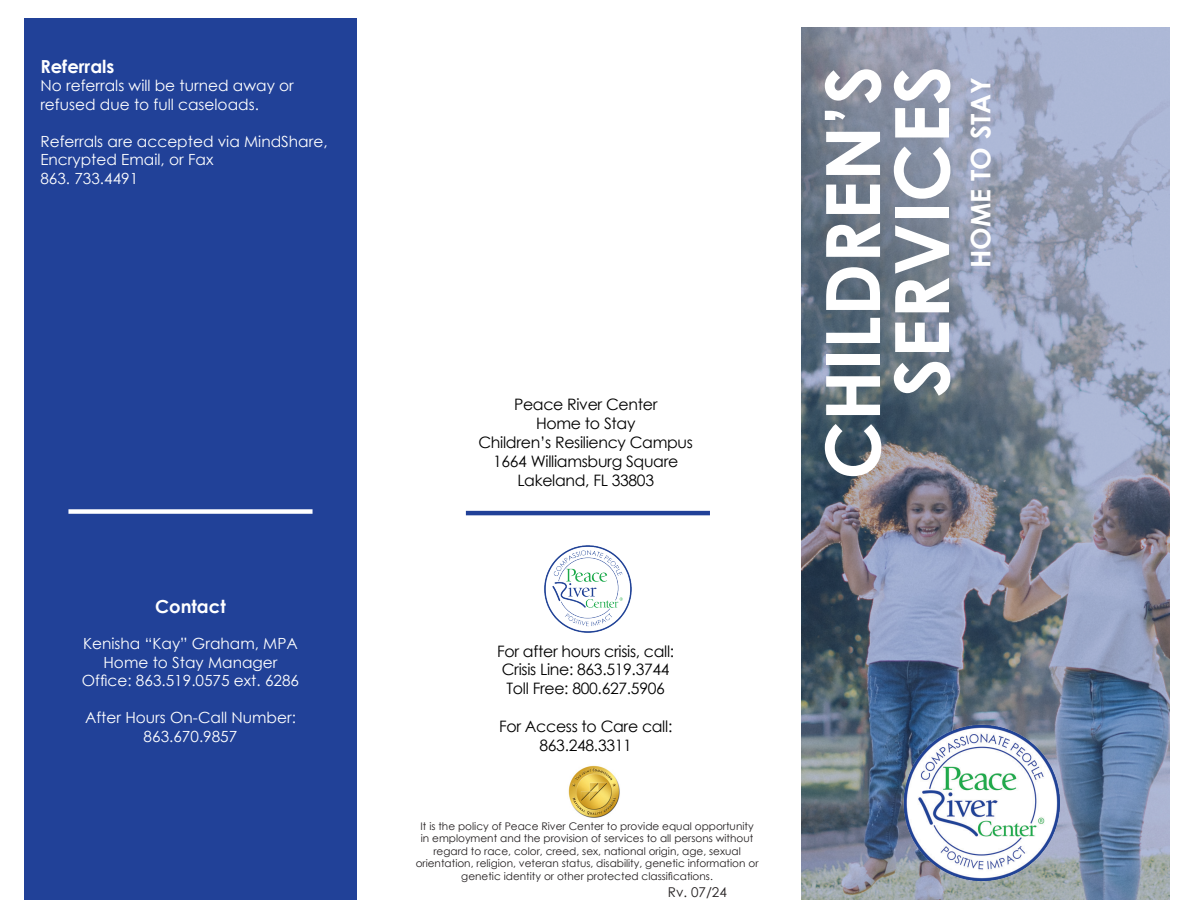
<style>
.page{position:relative;width:1188px;height:918px;background:#fff}
.page>*{position:absolute;margin:0;border:0;box-sizing:border-box;transform-origin:0 0}
.t1{font:700 75px/69px "Century Gothic";color:#fff;text-align:right}
.t2{font:700 27px "Century Gothic";color:#fff}
.t3{font:700 18px "Century Gothic";color:#fff}
.t4{font:15.75px "Century Gothic";letter-spacing:-.02em;color:#000}
.t5{font:15.3px/18.5px "Century Gothic";color:#fff}
.t6{font:13.5px "Century Gothic";color:#231f20}
.t7{font:10.5px/12.6px "Century Gothic";color:#231f20;text-align:center}
</style>
<div class="page">
<img style="left:544px;top:545px;width:88px;height:88px">
<img style="left:568px;top:765px;width:52px;height:53px">
<div style="left:24px;top:18px;width:333px;height:882px;background:#214198"></div>
<hr style="left:466px;top:511px;width:244px;height:4px;background:#214198">
<div style="left:68px;top:509px;width:245px;height:5px;background:#fff"></div>
<img style="left:801px;top:27px;width:369px;height:873px">
<img style="left:900px;top:721px;width:164px;height:163px">
<p class="t3" style="left:40px;top:53px;width:76px">Referrals</p>
<p class="t5" style="left:40px;top:76px;width:255px">No referrals will be turned away or refused due to full caseloads.</p>
<p class="t5" style="left:40px;top:132px;width:289px">Referrals are accepted via MindShare,<br>Encrypted Email, or Fax</p>
<p class="t5" style="left:40px;top:169px;width:99px">863. 733.4491</p>
<p class="t3" style="left:155px;top:592px;width:72px">Contact</p>
<p class="t5" style="left:83px;top:634px;width:216px">Kenisha “Kay” Graham, MPA</p>
<p class="t5" style="left:103px;top:653px;width:176px">Home to Stay Manager</p>
<p class="t5" style="left:82px;top:671px;width:219px">Office: 863.519.0575 ext. 6286</p>
<p class="t5" style="left:85px;top:708px;width:212px;text-align:center">After Hours On-Call Number:<br>863.670.9857</p>
<p class="t4" style="left:514px;top:394px;width:145px">Peace River Center</p>
<p class="t4" style="left:536px;top:413px;width:101px">Home to Stay</p>
<p class="t4" style="left:478px;top:431px;width:216px">Children’s Resiliency Campus</p>
<p class="t4" style="left:493px;top:450px;width:187px">1664 Williamsburg Square</p>
<p class="t4" style="left:517px;top:469px;width:138px">Lakeland, FL 33803</p>
<p class="t4" style="left:497px;top:640px;width:179px">For after hours crisis, call:</p>
<p class="t4" style="left:502px;top:659px;width:169px">Crisis Line: 863.519.3744</p>
<p class="t4" style="left:507px;top:678px;width:160px">Toll Free: 800.627.5906</p>
<p class="t4" style="left:499px;top:715px;width:175px">For Access to Care call:</p>
<p class="t4" style="left:539px;top:734px;width:94px">863.248.3311</p>
<p class="t7" style="left:416px;top:819px;width:344px">It is the policy of Peace River Center to provide equal opportunity in employment and the provision of services to all persons without regard to race, color, creed, sex, national origin, age, sexual orientation, religion, veteran status, disability, genetic information or genetic identity or other protected classifications.</p>
<p class="t6" style="left:668px;top:883px;width:60px">Rv. 07/24</p>
<p class="t1" style="left:815px;top:480px;width:415px;rotate:-90deg">CHILDREN’S<br>SERVICES</p>
<p class="t2" style="left:960px;top:268px;width:192px;rotate:-90deg">HOME TO STAY</p>
</div>
